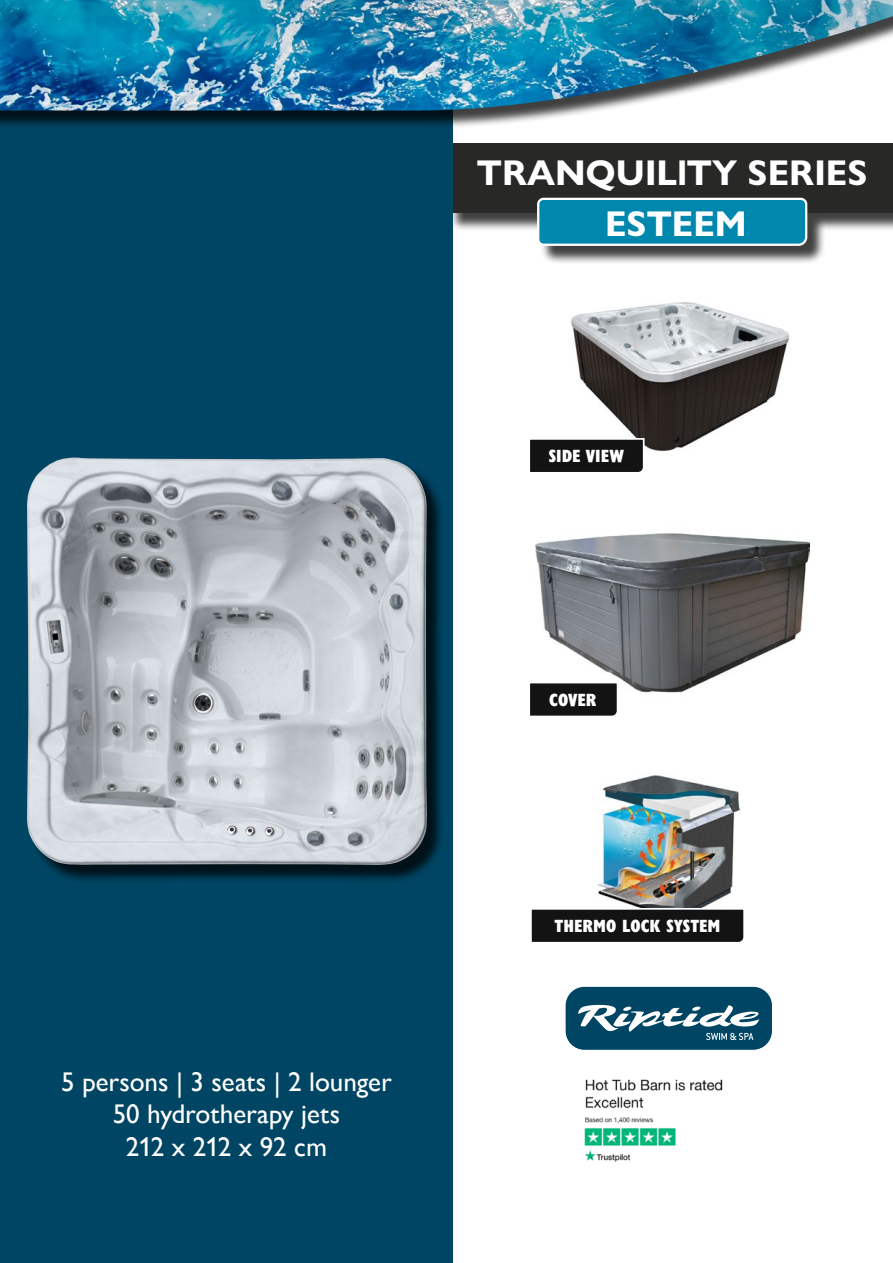
<style>
.page{position:relative;width:893px;height:1263px;background:#fff}
.page>*{position:absolute;margin:0;border:0;box-sizing:border-box;transform-origin:0 0}
.t1{font:700 36px/51.4px "Gill Sans Nova";color:#fff;text-align:center}
.t2{font:27px/32.4px "Gill Sans Nova";color:#fff;text-align:center}
.t3{font:800 condensed 18.15px "Gill Sans Nova";color:#fff}
</style>
<div class="page">
<div style="left:449px;top:146px;width:444px;height:118px;background:#000;opacity:.75"></div>
<div style="left:446px;top:143px;width:447px;height:70px;background:#282827"></div>
<svg style="left:536px;top:197px;width:272px;height:50px;background:#1d90b1"></svg>
<div style="left:0;top:0;width:453px;height:1263px;background:#004563"></div>
<div style="left:0;top:2px;width:893px;height:127px;background:#000;opacity:.75"></div>
<img style="left:0;top:0;width:893px;height:111px">
<div style="left:565px;top:986px;width:207px;height:64px;background:#004563;border-radius:19px"></div>
<div style="left:564px;top:986px;width:209px;height:65px;border:1px solid #fff;border-radius:19px"></div>
<svg style="left:578px;top:1005px;width:181px;height:35px"></svg>
<img style="left:584px;top:1079px;width:139px;height:83px">
<img style="left:535px;top:533px;width:274px;height:160px">
<svg style="left:530px;top:681px;width:89px;height:35px;background:#2b2b2b"></svg>
<img style="left:597px;top:775px;width:144px;height:132px">
<svg style="left:531px;top:907px;width:213px;height:35px;background:#252525"></svg>
<div style="left:29px;top:460px;width:417px;height:423px;background:#000;opacity:.75"></div>
<img style="left:27px;top:458px;width:400px;height:408px">
<img style="left:571px;top:302px;width:218px;height:150px">
<svg style="left:530px;top:437px;width:115px;height:35px;background:#292929"></svg>
<h1 class="t1" style="left:477px;top:146px;width:392px">TRANQUILlTY SERIES<br>ESTEEM</h1>
<p class="t3" style="left:549px;top:445px;width:77px">SIDE VIEW</p>
<p class="t2" style="left:61px;top:1066px;width:332px">5 persons | 3 seats | 2 lounger<br>50 hydrotherapy jets<br>212 x 212 x 92 cm</p>
<p class="t3" style="left:549px;top:688px;width:49px">COVER</p>
<p class="t3" style="left:554px;top:915px;width:168px">THERMO LOCK SYSTEM</p>
</div>
